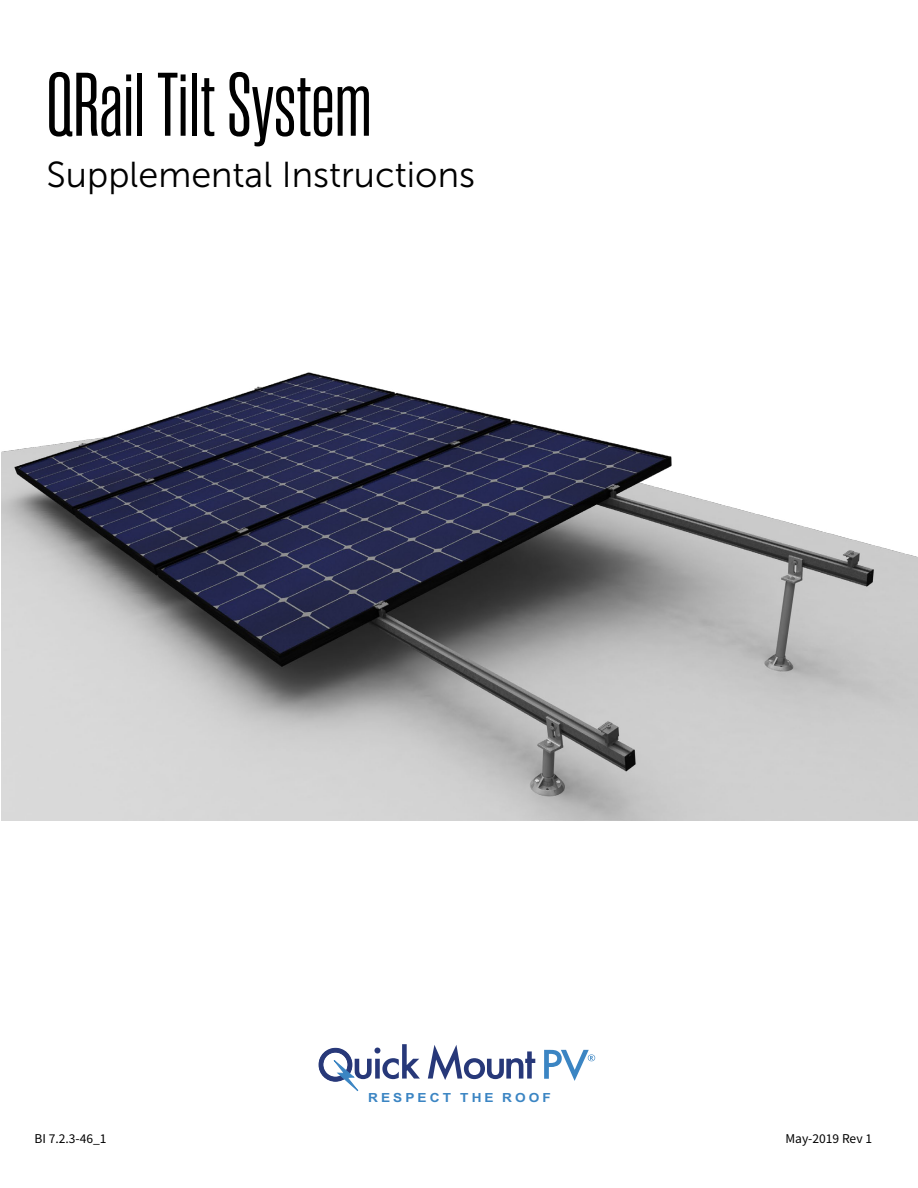
<style>
.page{position:relative;width:918px;height:1188px;background:#fff}
.page>*{position:absolute;margin:0;border:0;box-sizing:border-box;transform-origin:0 0}
.t1{font:90px "Rama Gothic M";color:#000}
.t2{font:36px "Museo Sans 300";color:#000}
.t3{font:13.5px "Source Sans Pro";color:#000}
.t4{font:700 12.6px "Arial";letter-spacing:.225em;color:#3b85c3;scale:1.09 1}
</style>
<div class="page">
<svg style="left:428px;top:1045px;width:107px;height:35px"></svg>
<svg style="left:544px;top:1050px;width:51px;height:31px"></svg>
<svg style="left:319px;top:1044px;width:101px;height:47px"></svg>
<img style="left:2px;top:372px;width:916px;height:449px">
<h1 class="t1" style="left:47px;top:61px;width:327px">QRail Tilt System</h1>
<h2 class="t2" style="left:47px;top:155px;width:430px">Supplemental Instructions</h2>
<p class="t4" style="left:368px;top:1089px;width:169px">RESPECT THE ROOF</p>
<p class="t3" style="left:35px;top:1130px;width:74px">BI 7.2.3-46_1</p>
<p class="t3" style="left:785px;top:1130px;width:88px">May-2019 Rev 1</p>
</div>
